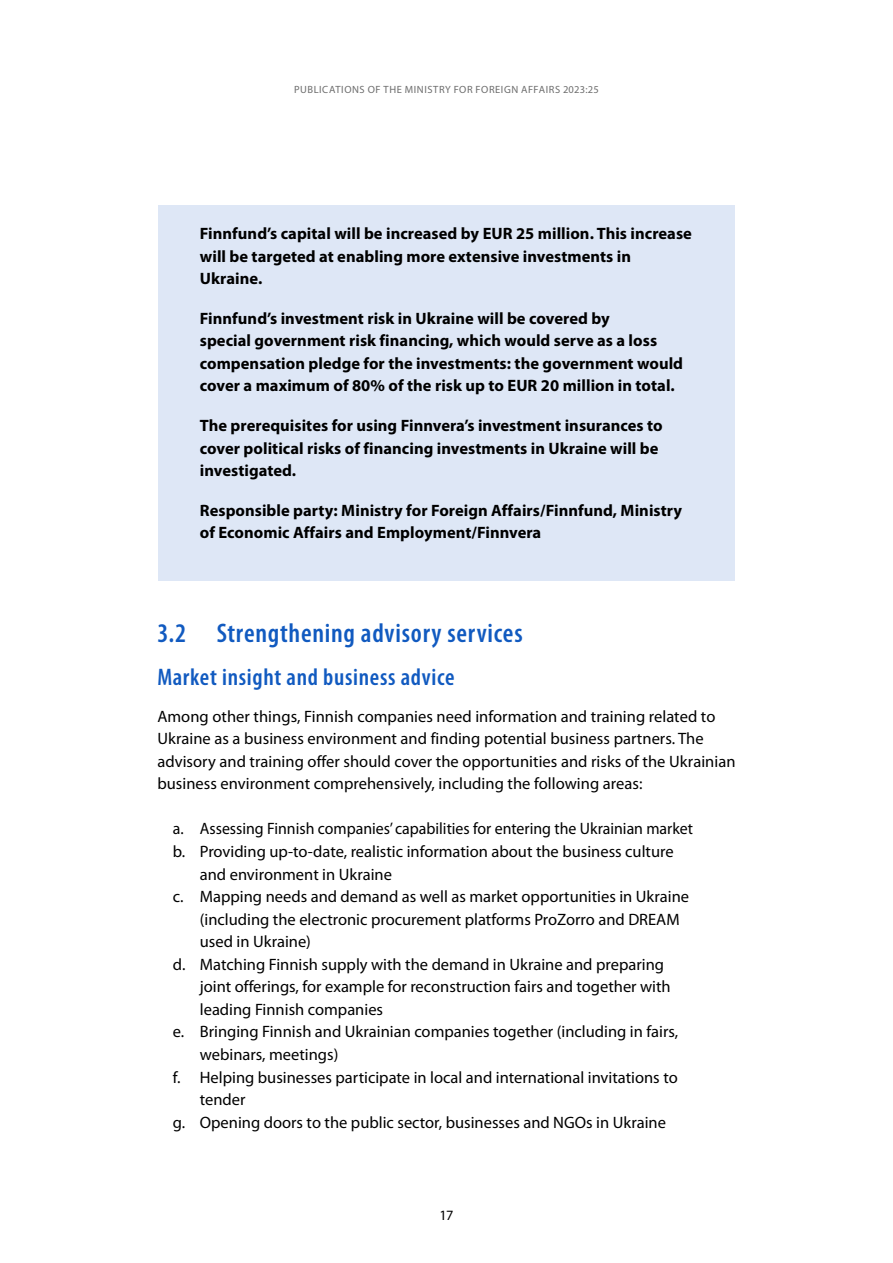
<style>
.page{position:relative;width:893px;height:1263px;background:#fff}
.page>*{position:absolute;margin:0;border:0;box-sizing:border-box;transform-origin:0 0}
.Otsikko_2{font:600 condensed 27px "Myriad Pro";letter-spacing:.03em;color:#115ac0}
.Otsikko_3_otsikko_2_n_jälkeen_kopio{font:600 condensed 24px "Myriad Pro";letter-spacing:.03em;color:#115ac0}
._02_Leipä_aakkosluettelo_kopio{font:16.5px/22.5px "Myriad Pro";color:#000}
.Laatikkoteksti{font:700 16.5px/22.5px "Myriad Pro";letter-spacing:.005em;color:#000}
._01_Leipä{font:16.5px/22.5px "Myriad Pro";letter-spacing:.005em;color:#000}
._02_Leipä_aakkosluettelo_alkaa_a_kopio{font:16.5px "Myriad Pro";color:#000;scale:.96 1}
.t1{font:14.25px "Myriad Pro";color:#000}
.t2{font:10.5px "Myriad Pro";letter-spacing:.035em;color:#6e6e6e}
</style>
<div class="page">
<div style="left:158px;top:205px;width:577px;height:122px;background:#dee7f6"></div>
<div style="left:158px;top:290px;width:577px;height:144px;background:#dee7f6"></div>
<div style="left:158px;top:397px;width:577px;height:121px;background:#dee7f6"></div>
<div style="left:158px;top:482px;width:577px;height:98px;background:#dee7f6"></div>
<p class="t2" style="left:294px;top:83px;width:13px">Publications</p>
<p class="t2" style="left:368px;top:83px;width:23px">of the</p>
<p class="t2" style="left:405px;top:83px;width:16px">Ministry</p>
<p class="t2" style="left:454px;top:83px;width:8px">for</p>
<p class="t2" style="left:476px;top:83px;width:13px">Foreign</p>
<p class="t2" style="left:521px;top:83px;width:14px">Affairs</p>
<p class="t2" style="left:563px;top:83px;width:37px">2023:25</p>
<p class="Laatikkoteksti" style="left:200px;top:222px;width:494px">Finnfund’s capital will be increased by EUR 25 million. This increase will be targeted at enabling more extensive investments in<br>Ukraine.</p>
<p class="Laatikkoteksti" style="left:200px;top:307px;width:485px">Finnfund’s investment risk in Ukraine will be covered by<br>special government risk financing, which would serve as a loss compensation pledge for the investments: the government would cover a maximum of 80% of the risk up to EUR 20 million in total.</p>
<p class="Laatikkoteksti" style="left:200px;top:414px;width:464px">The prerequisites for using Finnvera’s investment insurances to cover political risks of financing investments in Ukraine will be investigated.</p>
<p class="Laatikkoteksti" style="left:200px;top:499px;width:484px">Responsible party: Ministry for Foreign Affairs/Finnfund, Ministry of Economic Affairs and Employment/Finnvera</p>
<h2 class="Otsikko_2" style="left:157px;top:616px;width:367px">3.2 Strengthening advisory services</h2>
<h3 class="Otsikko_3_otsikko_2_n_jälkeen_kopio" style="left:157px;top:662px;width:299px">Market insight and business advice</h3>
<p class="_01_Leipä" style="left:157px;top:705px;width:580px">Among other things, Finnish companies need information and training related to Ukraine as a business environment and finding potential business partners. The advisory and training offer should cover the opportunities and risks of the Ukrainian business environment comprehensively, including the following areas:</p>
<h3 class="_02_Leipä_aakkosluettelo_alkaa_a_kopio" style="left:173px;top:820px;width:543px">a. Assessing Finnish companies’ capabilities for entering the Ukrainian market</h3>
<h3 class="_02_Leipä_aakkosluettelo_kopio" style="left:200px;top:840px;width:475px;text-indent:-27px">b. Providing up-to-date, realistic information about the business culture and environment in Ukraine</h3>
<h3 class="_02_Leipä_aakkosluettelo_kopio" style="left:200px;top:886px;width:491px;text-indent:-27px">c. Mapping needs and demand as well as market opportunities in Ukraine (including the electronic procurement platforms ProZorro and DREAM used in Ukraine)</h3>
<h3 class="_02_Leipä_aakkosluettelo_kopio" style="left:200px;top:953px;width:472px;text-indent:-27px">d. Matching Finnish supply with the demand in Ukraine and preparing joint offerings, for example for reconstruction fairs and together with leading Finnish companies</h3>
<h3 class="_02_Leipä_aakkosluettelo_kopio" style="left:200px;top:1021px;width:480px;text-indent:-27px">e. Bringing Finnish and Ukrainian companies together (including in fairs, webinars, meetings)</h3>
<h3 class="_02_Leipä_aakkosluettelo_kopio" style="left:200px;top:1066px;width:479px;text-indent:-27px">f. Helping businesses participate in local and international invitations to tender</h3>
<h3 class="_02_Leipä_aakkosluettelo_kopio" style="left:173px;top:1111px;width:495px">g. Opening doors to the public sector, businesses and NGOs in Ukraine</h3>
<p class="t1" style="left:440px;top:1207px;width:15px">17</p>
</div>
